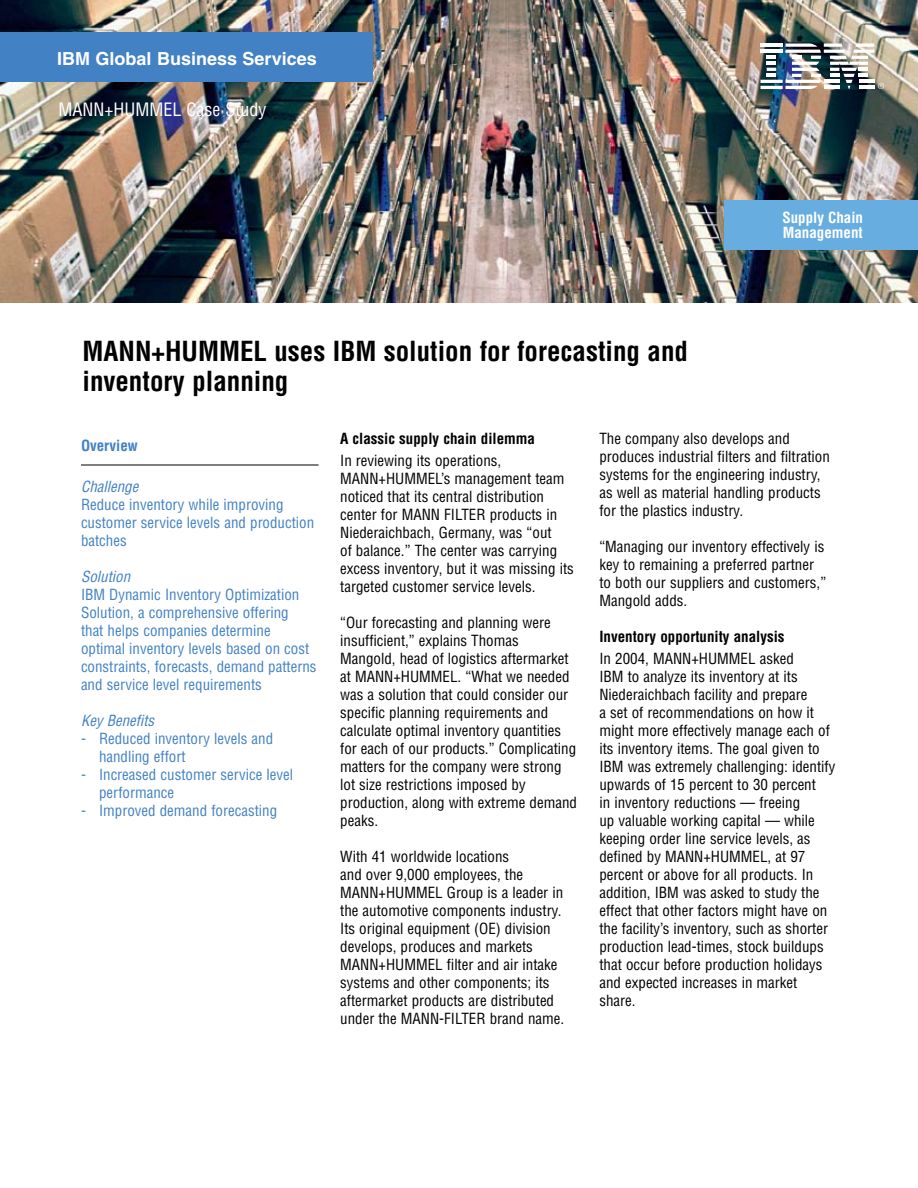
<style>
.page{position:relative;width:918px;height:1188px;background:#fff}
.page>*{position:absolute;margin:0;border:0;box-sizing:border-box;transform-origin:0 0}
.t1{font:700 condensed 27px/30px "Helvetica";color:#000}
.t2{font:700 18px "Helvetica";color:#fff}
.t3{font:condensed 18px "Helvetica";color:#fff}
.t4{font:condensed 15px/18px "Helvetica";color:#000}
.t5{font:condensed 15px/18px "Helvetica";color:#4281c3}
.t6{font:700 condensed 15px "Helvetica";color:#000}
.t7{font:italic condensed 15px "Helvetica";color:#4281c3}
.t8{font:700 condensed 15px/15px "Helvetica";color:#fff}
.t9{font:700 condensed 15px "Helvetica";color:#4281c3}
</style>
<div class="page">
<img style="left:0;top:0;width:918px;height:302px">
<div style="left:0;top:32px;width:373px;height:50px;background:#4281c3"></div>
<img style="left:760px;top:43px;width:124px;height:46px">
<div style="left:724px;top:200px;width:194px;height:50px;background:#68addf"></div>
<hr style="left:81px;top:465px;width:238px;height:1px;background:#000">
<p class="t2" style="left:57px;top:48px;width:261px">IBM Global Business Services</p>
<p class="t3" style="left:58px;top:99px;width:209px">MANN+HUMMEL Case Study</p>
<h1 class="t1" style="left:82px;top:336px;width:607px">MANN+HUMMEL uses IBM solution for forecasting and inventory planning</h1>
<p class="t8" style="left:782px;top:210px;width:82px">Supply Chain<br>Management</p>
<p class="t9" style="left:81px;top:437px;width:58px">Overview</p>
<p class="t7" style="left:81px;top:477px;width:59px">Challenge</p>
<p class="t5" style="left:81px;top:495px;width:235px">Reduce inventory while improving customer service levels and production batches</p>
<p class="t7" style="left:81px;top:567px;width:51px">Solution</p>
<p class="t5" style="left:81px;top:585px;width:237px">IBM Dynamic Inventory Optimization Solution, a comprehensive offering<br>that helps companies determine optimal inventory levels based on cost constraints, forecasts, demand patterns and service level requirements</p>
<p class="t7" style="left:81px;top:711px;width:75px">Key Benefits</p>
<p class="t5" style="left:99px;top:729px;width:176px;text-indent:-18px">- Reduced inventory levels and handling effort</p>
<p class="t5" style="left:99px;top:765px;width:196px;text-indent:-18px">- Increased customer service level performance</p>
<p class="t5" style="left:81px;top:801px;width:198px">- Improved demand forecasting</p>
<p class="t6" style="left:340px;top:429px;width:196px">A classic supply chain dilemma</p>
<p class="t4" style="left:340px;top:451px;width:235px">In reviewing its operations, MANN+HUMMEL’s management team noticed that its central distribution center for MANN FILTER products in Niederaichbach, Germany, was “out<br>of balance.” The center was carrying excess inventory, but it was missing its targeted customer service levels.</p>
<p class="t4" style="left:340px;top:613px;width:238px">“Our forecasting and planning were insufficient,” explains Thomas Mangold, head of logistics aftermarket at MANN+HUMMEL. “What we needed was a solution that could consider our specific planning requirements and calculate optimal inventory quantities for each of our products.” Complicating matters for the company were strong lot size restrictions imposed by production, along with extreme demand peaks.</p>
<p class="t4" style="left:340px;top:847px;width:226px">With 41 worldwide locations<br>and over 9,000 employees, the MANN+HUMMEL Group is a leader in the automotive components industry.<br>Its original equipment (OE) division develops, produces and markets MANN+HUMMEL filter and air intake systems and other components; its aftermarket products are distributed under the MANN-FILTER brand name.</p>
<p class="t4" style="left:599px;top:429px;width:232px">The company also develops and produces industrial filters and filtration systems for the engineering industry, as well as material handling products for the plastics industry.</p>
<p class="t4" style="left:599px;top:537px;width:228px">“Managing our inventory effectively is key to remaining a preferred partner to both our suppliers and customers,”<br>Mangold adds.</p>
<p class="t6" style="left:599px;top:627px;width:187px">Inventory opportunity analysis</p>
<p class="t4" style="left:599px;top:649px;width:238px">In 2004, MANN+HUMMEL asked<br>IBM to analyze its inventory at its Niederaichbach facility and prepare<br>a set of recommendations on how it might more effectively manage each of its inventory items. The goal given to IBM was extremely challenging: identify upwards of 15 percent to 30 percent<br>in inventory reductions — freeing<br>up valuable working capital — while keeping order line service levels, as defined by MANN+HUMMEL, at 97 percent or above for all products. In addition, IBM was asked to study the effect that other factors might have on the facility’s inventory, such as shorter production lead-times, stock buildups that occur before production holidays and expected increases in market share.</p>
</div>
